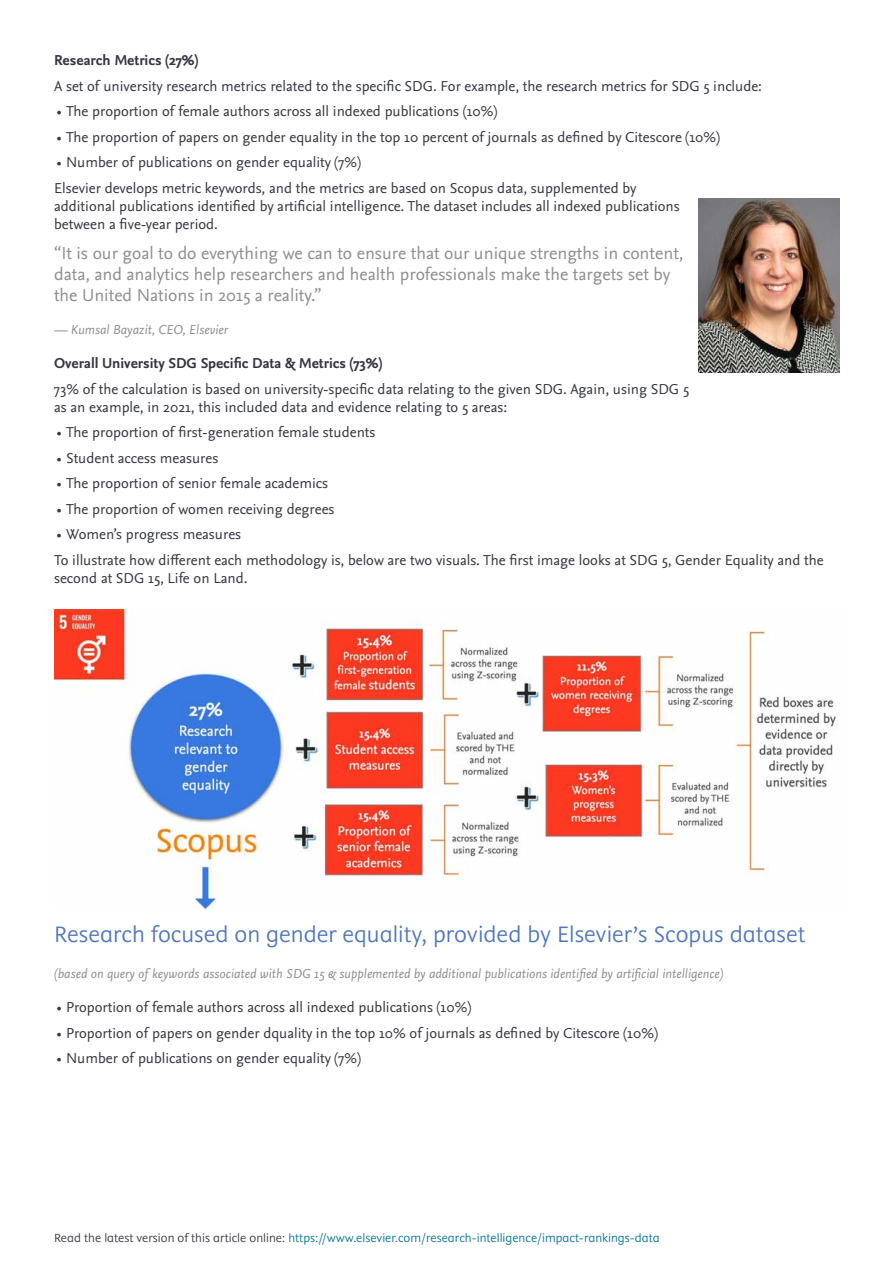
<style>
.page{position:relative;width:893px;height:1263px;background:#fff}
.page>*{position:absolute;margin:0;border:0;box-sizing:border-box;transform-origin:0 0}
.Header_3{font:300 25.5px "Elsevier Display";color:#5076bb}
.t1{font:18px/21px "Nexus Sans Pro";color:#8e8e8e}
.t2{font:15px/18px "Nexus Sans Pro";color:#323640}
.t3{font:700 15px "Nexus Sans Pro";color:#323640}
.cite{font:italic 13.5px "Nexus Sans Pro";color:#8e8e8e}
.t4{font:300 13.5px "Elsevier Display";color:#007398}
.s1{color:#323640}
</style>
<div class="page">
<img style="left:699px;top:198px;width:140px;height:175px">
<img style="left:54px;top:610px;width:782px;height:300px">
<p class="t3" style="left:54px;top:49px;width:146px">Research Metrics (27%)</p>
<p class="t2" style="left:54px;top:76px;width:709px">A set of university research metrics related to the specific SDG. For example, the research metrics for SDG 5 include:</p>
<p class="t2" style="left:57px;top:101px;width:442px">• The proportion of female authors across all indexed publications (10%)</p>
<p class="t2" style="left:57px;top:127px;width:664px">• The proportion of papers on gender equality in the top 10 percent of journals as defined by Citescore (10%)</p>
<p class="t2" style="left:57px;top:152px;width:305px">• Number of publications on gender equality (7%)</p>
<p class="t2" style="left:54px;top:178px;width:627px">Elsevier develops metric keywords, and the metrics are based on Scopus data, supplemented by additional publications identified by artificial intelligence. The dataset includes all indexed publications between a five-year period.</p>
<p class="t1" style="left:54px;top:241px;width:631px">“It is our goal to do everything we can to ensure that our unique strengths in content, data, and analytics help researchers and health professionals make the targets set by the United Nations in 2015 a reality.”</p>
<p class="cite" style="left:54px;top:319px;width:175px">— Kumsal Bayazit, CEO, Elsevier</p>
<p class="t3" style="left:54px;top:352px;width:330px">Overall University SDG Specific Data &amp; Metrics (73%)</p>
<p class="t2" style="left:54px;top:379px;width:636px">73% of the calculation is based on university-specific data relating to the given SDG. Again, using SDG 5 as an example, in 2021, this included data and evidence relating to 5 areas:</p>
<p class="t2" style="left:57px;top:422px;width:320px">• The proportion of first-generation female students</p>
<p class="t2" style="left:57px;top:448px;width:163px">• Student access measures</p>
<p class="t2" style="left:57px;top:473px;width:273px">• The proportion of senior female academics</p>
<p class="t2" style="left:57px;top:499px;width:279px">• The proportion of women receiving degrees</p>
<p class="t2" style="left:57px;top:524px;width:186px">• Women’s progress measures</p>
<p class="t2" style="left:54px;top:550px;width:771px">To illustrate how different each methodology is, below are two visuals. The first image looks at SDG 5, Gender Equality and the second at SDG 15, Life on Land.</p>
<p class="Header_3" style="left:54px;top:919px;width:753px">Research focused on gender equality, provided by Elsevier’s Scopus dataset</p>
<p class="cite" style="left:54px;top:963px;width:670px">(based on query of keywords associated with SDG 15 &amp; supplemented by additional publications identified by artificial intelligence)</p>
<p class="t2" style="left:57px;top:997px;width:416px">• Proportion of female authors across all indexed publications (10%)</p>
<p class="t2" style="left:57px;top:1023px;width:602px">• Proportion of papers on gender dquality in the top 10% of journals as defined by Citescore (10%)</p>
<p class="t2" style="left:57px;top:1048px;width:305px">• Number of publications on gender equality (7%)</p>
<p class="t4" style="left:54px;top:1230px;width:607px"><span class="s1">Read the latest version of this article online:</span> https://www.elsevier.com/research-intelligence/impact-rankings-data</p>
</div>
